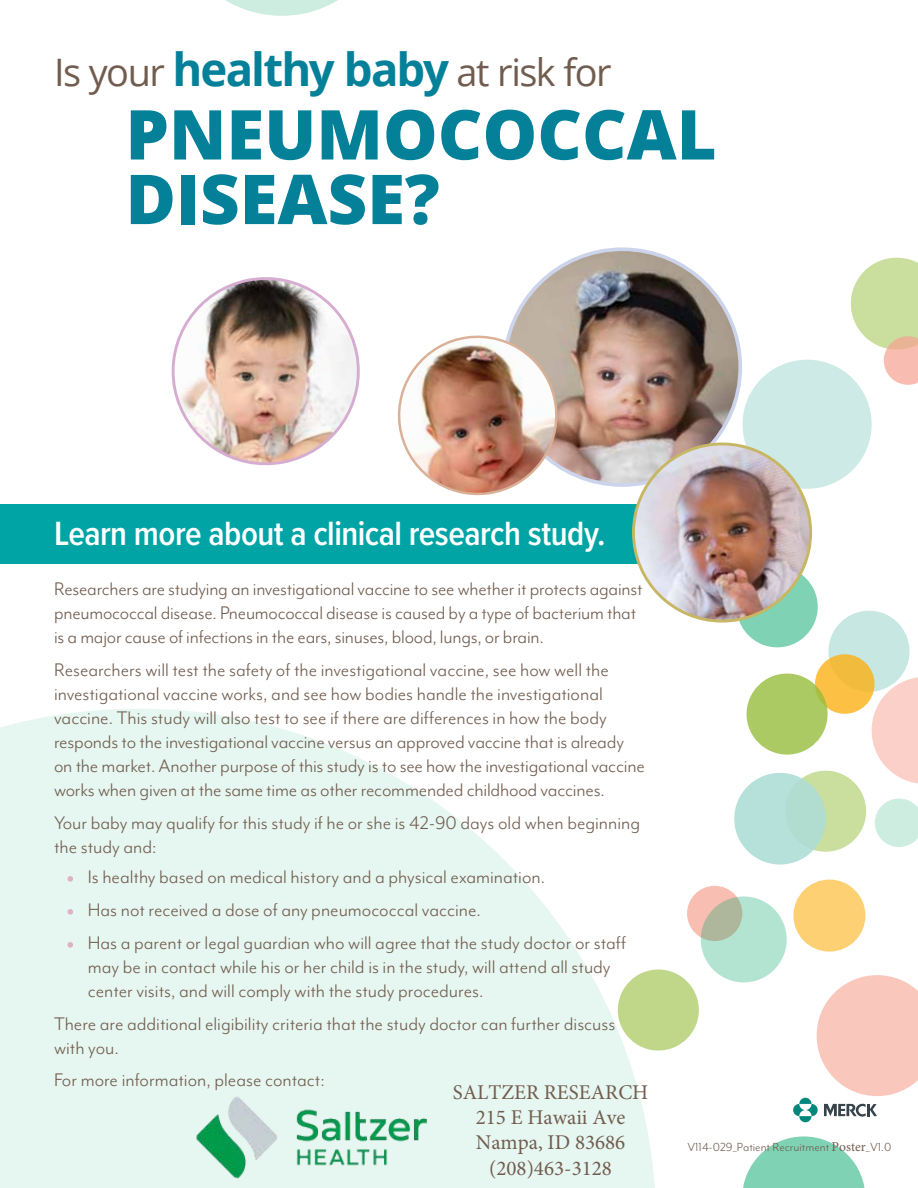
<style>
.page{position:relative;width:918px;height:1188px;background:#fff}
.page>*{position:absolute;margin:0;border:0;box-sizing:border-box;transform-origin:0 0}
.t1{font:800 68.85px/64.7px "Open Sans";color:#048099}
.t2{font:37.8px "Open Sans";letter-spacing:-.04em;color:#715d4f}
.t3{font:600 34.8px "Proxima Nova Cond";letter-spacing:-.015em;color:#fff}
.t4{font:21px/24px "Mr Eaves Mod OT";color:#715d4f}
.t5{font:21px/25.2px "Minion Pro";color:#715d4f;text-align:center}
.t6{font:13.5px "Mr Eaves Mod OT";color:#715d4f}
.s1{font-weight:700;font-size:45.6px;color:#048099}
.s2{font-family:"Minion Pro"}
</style>
<div class="page">
<svg style="left:872px;top:677px;width:46px;height:107px"></svg>
<div style="left:785px;top:771px;width:81px;height:81px;background:#cade9e;border-radius:50%"></div>
<div style="left:687px;top:886px;width:55px;height:55px;background:#f9beb2;border-radius:50%"></div>
<div style="left:828px;top:611px;width:82px;height:81px;background:#c6e7e2;border-radius:50%"></div>
<svg style="left:875px;top:799px;width:43px;height:48px"></svg>
<svg style="left:851px;top:258px;width:67px;height:127px"></svg>
<div style="left:815px;top:654px;width:60px;height:60px;background:#fcc044;border-radius:50%"></div>
<div style="left:734px;top:773px;width:92px;height:92px;background:#b6e0da;border-radius:50%"></div>
<div style="left:737px;top:566px;width:81px;height:81px;background:#80d2b4;border-radius:50%"></div>
<svg style="left:743px;top:1136px;width:122px;height:52px"></svg>
<div style="left:618px;top:969px;width:81px;height:82px;background:#c0d78a;border-radius:50%"></div>
<svg style="left:701px;top:896px;width:86px;height:86px"></svg>
<div style="left:793px;top:880px;width:72px;height:72px;background:#fdd073;border-radius:50%"></div>
<div style="left:747px;top:674px;width:81px;height:81px;background:#abca63;border-radius:50%"></div>
<div style="left:743px;top:360px;width:129px;height:129px;background:#ceeae6;border-radius:50%"></div>
<svg style="left:225px;top:0;width:113px;height:16px"></svg>
<svg style="left:0;top:709px;width:656px;height:479px;fill:#e6f6f0"></svg>
<div style="left:0;top:505px;width:669px;height:59px;background:#00a4a5"></div>
<img style="left:508px;top:252px;width:232px;height:232px">
<img style="left:171px;top:277px;width:189px;height:189px">
<img style="left:397px;top:332px;width:164px;height:164px">
<img style="left:633px;top:444px;width:178px;height:177px;border-radius:89px">
<svg style="left:67px;top:876px;width:6px;height:6px"></svg>
<svg style="left:67px;top:909px;width:6px;height:6px"></svg>
<svg style="left:67px;top:942px;width:6px;height:6px"></svg>
<svg style="left:793px;top:975px;width:125px;height:147px"></svg>
<img style="left:196px;top:1096px;width:230px;height:82px">
<h2 class="t2" style="left:54px;top:47px;width:559px">Is your <span class="s1">healthy baby</span> at risk for</h2>
<h1 class="t1" style="left:125px;top:99px;width:593px">PNEUMOCOCCAL<br>DISEASE?</h1>
<h3 class="t3" style="left:54px;top:507px;width:553px">Learn more about a clinical research study.</h3>
<p class="t4" style="left:54px;top:577px;width:590px">Researchers are studying an investigational vaccine to see whether it protects against pneumococcal disease. Pneumococcal disease is caused by a type of bacterium that is a major cause of infections in the ears, sinuses, blood, lungs, or brain.</p>
<p class="t4" style="left:54px;top:658px;width:592px">Researchers will test the safety of the investigational vaccine, see how well the investigational vaccine works, and see how bodies handle the investigational vaccine. This study will also test to see if there are differences in how the body responds to the investigational vaccine versus an approved vaccine that is already on the market. Another purpose of this study is to see how the investigational vaccine works when given at the same time as other recommended childhood vaccines.</p>
<p class="t4" style="left:54px;top:811px;width:588px">Your baby may qualify for this study if he or she is 42-90 days old when beginning the study and:</p>
<p class="t4" style="left:88px;top:861px;width:540px;line-height:33px">Is healthy based on medical history and a physical examination.<br>Has not received a dose of any pneumococcal vaccine.<br>Has a parent or legal guardian who will agree that the study doctor or staff</p>
<p class="t4" style="left:88px;top:955px;width:524px">may be in contact while his or her child is in the study, will attend all study center visits, and will comply with the study procedures.</p>
<p class="t4" style="left:54px;top:1012px;width:563px">There are additional eligibility criteria that the study doctor can further discuss with you.</p>
<p class="t4" style="left:54px;top:1068px;width:272px">For more information, please contact:</p>
<p class="t5" style="left:453px;top:1080px;width:197px">SALTZER RESEARCH<br>215 E Hawaii Ave<br>Nampa, ID 83686 (208)463-3128</p>
<p class="t6" style="left:687px;top:1139px;width:206px">V114-029_Patient Recruitment <span class="s2">Poster</span>_V1.0</p>
</div>
